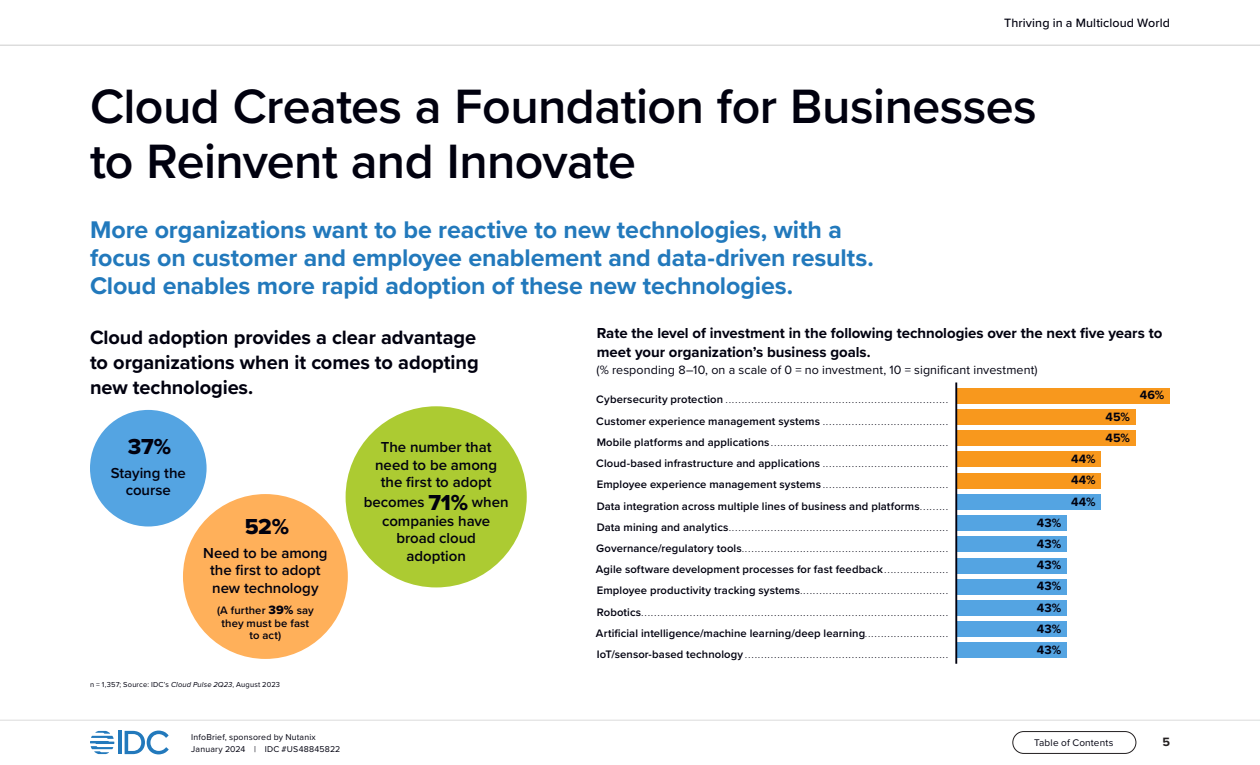
<style>
.page{position:relative;width:1260px;height:765px;background:#fff}
.page>*{position:absolute;margin:0;border:0;box-sizing:border-box;transform-origin:0 0}
.t1{font:600 50px/55px "Proxima Nova";letter-spacing:-.01em;color:#01010f}
.P___Subtitle_text_Bold_20pt{font:700 25px/28.1px "Proxima Nova";letter-spacing:-.005em;color:#2279bc}
.Figure___Value_16pt__C{font:22.5px "Proxima Nova Extrabld";color:#01010f}
.P___Subtitle_text_Medium_16pt{font:700 20px/25px "Proxima Nova";letter-spacing:-.005em;color:#01010f}
.P___Regular_12_16{font:600 15px/17.5px "Proxima Nova";color:#01010f;text-align:center}
.Figure___Heading_12pt__L{font:700 15px/18.8px "Proxima Nova";letter-spacing:-.005em;color:#01010f}
.Figure___Data_reference{font:12.5px "Proxima Nova";letter-spacing:.005em;color:#01010f}
.Figure___Value_10pt__R{font:700 12.5px "Proxima Nova";letter-spacing:.01em;color:#01010f}
.t2{font:500 12.5px "Proxima Nova";letter-spacing:.005em;color:#01010f}
.t3{font:700 12.5px "Proxima Nova";color:#231f20}
.Figure___Data_label_10pt__L{font:600 11.25px "Proxima Nova";letter-spacing:.01em;color:#01010f}
.P___Regular_12_16-2{font:600 11.25px/12.5px "Proxima Nova";letter-spacing:.01em;color:#01010f;text-align:center}
.t4{font:10px "Proxima Nova";letter-spacing:.015em;color:#01010f}
.t5{font:8.75px/12.5px "Proxima Nova";letter-spacing:.02em;color:#01010f}
.Figure___Data_label_10pt__L-2{font:600 7.5px "Proxima Nova";color:#01010f}
.Notes_and_sources__C{font:7.5px "Proxima Nova";letter-spacing:.025em;color:#01010f}
.s1{font-size:11.25px}
.s2{font-family:"Proxima Nova Extrabld";font-weight:400;font-size:12.5px}
.s3{font-style:italic}
.s4{font-family:"Proxima Nova Extrabld";font-weight:400;font-size:22.5px}
.s5{font-size:7.5px}
</style>
<div class="page">
<hr style="left:0;top:720px;width:1260px;height:1px;background:#dbdbdb">
<hr style="left:118px;top:731px;width:4px;height:23px;background:#2279bc">
<svg style="left:125px;top:731px;width:44px;height:23px"></svg>
<svg style="left:90px;top:731px;width:24px;height:23px"></svg>
<div style="left:1013px;top:731px;width:123px;height:23px;border:1px solid #231f20;border-radius:11px"></div>
<hr style="left:0;top:45px;width:1260px;height:1px;background:#ccc">
<div style="left:90px;top:410px;width:117px;height:117px;background:#54a4e2;border-radius:50%"></div>
<div style="left:183px;top:494px;width:165px;height:165px;background:#ffb05a;border-radius:50%"></div>
<div style="left:346px;top:406px;width:181px;height:181px;background:#accb32;border-radius:50%"></div>
<div style="left:957px;top:388px;width:213px;height:15px;background:#f8981d"></div>
<div style="left:957px;top:409px;width:179px;height:16px;background:#f8981d"></div>
<div style="left:957px;top:431px;width:179px;height:15px;background:#f8981d"></div>
<div style="left:957px;top:452px;width:144px;height:15px;background:#f8981d"></div>
<div style="left:957px;top:473px;width:144px;height:15px;background:#f8981d"></div>
<div style="left:957px;top:494px;width:144px;height:16px;background:#54a4e2"></div>
<div style="left:957px;top:515px;width:110px;height:16px;background:#54a4e2"></div>
<div style="left:957px;top:537px;width:110px;height:15px;background:#54a4e2"></div>
<div style="left:957px;top:558px;width:110px;height:15px;background:#54a4e2"></div>
<div style="left:957px;top:579px;width:110px;height:15px;background:#54a4e2"></div>
<div style="left:957px;top:600px;width:110px;height:16px;background:#54a4e2"></div>
<div style="left:957px;top:622px;width:110px;height:15px;background:#54a4e2"></div>
<div style="left:957px;top:643px;width:110px;height:15px;background:#54a4e2"></div>
<hr style="left:955px;top:382px;width:2px;height:282px;background:#01010f">
<h3 class="t2" style="left:1004px;top:13px;width:167px">Thriving in a Multicloud World</h3>
<h2 class="t1" style="left:90px;top:78px;width:948px">Cloud Creates a Foundation for Businesses to Reinvent and Innovate</h2>
<p class="P___Subtitle_text_Bold_20pt" style="left:90px;top:215px;width:785px">More organizations want to be reactive to new technologies, with a focus on customer and employee enablement and data-driven results.<br>Cloud enables more rapid adoption of these new technologies.</p>
<p class="Figure___Heading_12pt__L" style="left:597px;top:323px;width:567px">Rate the level of investment in the following technologies over the next five years to meet your organization’s business goals.</p>
<p class="Figure___Data_reference" style="left:597px;top:361px;width:443px">(% responding 8–10, on a scale of 0 = no investment, 10 = significant investment)</p>
<p class="Figure___Data_label_10pt__L-2" style="left:596px;top:395px;width:131px"><span class="s1">Cybersecurity protection</span>......................................................................</p>
<p class="P___Subtitle_text_Medium_16pt" style="left:90px;top:324px;width:390px">Cloud adoption provides a clear advantage to organizations when it comes to adopting new technologies.</p>
<p class="Figure___Value_10pt__R" style="left:1140px;top:386px;width:26px">46%</p>
<p class="Figure___Value_16pt__C" style="left:128px;top:430px;width:45px">37%</p>
<p class="P___Regular_12_16" style="left:111px;top:463px;width:77px">Staying the course</p>
<p class="Figure___Value_16pt__C" style="left:245px;top:510px;width:46px">52%</p>
<p class="P___Regular_12_16" style="left:203px;top:543px;width:126px">Need to be among the first to adopt new technology</p>
<p class="P___Regular_12_16-2" style="left:217px;top:604px;width:98px">(A further <span class="s2">39%</span> say they must be fast to act)</p>
<p class="Notes_and_sources__C" style="left:90px;top:679px;width:191px">n = 1,357; Source: IDC’s <span class="s3">Cloud Pulse 2Q23</span>, August 2023</p>
<p class="P___Regular_12_16" style="left:375px;top:438px;width:123px">The number that need to be among the first to adopt</p>
<p class="P___Regular_12_16" style="left:364px;top:493px;width:146px;line-height:17.9px">becomes <span class="s4">71%</span> when companies have broad cloud<br>adoption</p>
<p class="Figure___Data_label_10pt__L-2" style="left:596px;top:417px;width:228px"><span class="s1">Customer experience management systems</span> ........................................</p>
<p class="Figure___Data_label_10pt__L-2" style="left:597px;top:438px;width:176px"><span class="s1">Mobile platforms and applications</span>........................................................</p>
<p class="Figure___Data_label_10pt__L" style="left:596px;top:455px;width:228px">Cloud-based infrastructure and applications<span class="s5">........................................</span></p>
<p class="Figure___Data_label_10pt__L-2" style="left:597px;top:480px;width:228px"><span class="s1">Employee experience management systems</span>........................................</p>
<p class="Figure___Data_label_10pt__L" style="left:597px;top:497px;width:326px">Data integration across multiple lines of business and platforms<span class="s5">..........</span></p>
<p class="Figure___Data_label_10pt__L-2" style="left:597px;top:523px;width:135px"><span class="s1">Data mining and analytics</span>.....................................................................</p>
<p class="Figure___Data_label_10pt__L-2" style="left:596px;top:544px;width:149px"><span class="s1">Governance/regulatory tools</span>.................................................................</p>
<p class="Figure___Data_label_10pt__L" style="left:596px;top:561px;width:290px">Agile software development processes for fast feedback<span class="s5">.....................</span></p>
<p class="Figure___Data_label_10pt__L-2" style="left:597px;top:586px;width:206px"><span class="s1">Employee productivity tracking systems</span>...............................................</p>
<p class="Figure___Data_label_10pt__L-2" style="left:597px;top:608px;width:48px"><span class="s1">Robotics</span>................................................................................................</p>
<p class="Figure___Data_label_10pt__L" style="left:596px;top:625px;width:354px">Artificial intelligence/machine learning/deep learning<span class="s5">. . . . . . . . . . . . . . . . . . . . . . . . . .</span></p>
<p class="Figure___Data_label_10pt__L-2" style="left:597px;top:650px;width:150px"><span class="s1">IoT/sensor-based technology</span>................................................................</p>
<p class="Figure___Value_10pt__R" style="left:1037px;top:513px;width:26px">43%</p>
<p class="Figure___Value_10pt__R" style="left:1037px;top:535px;width:26px">43%</p>
<p class="Figure___Value_10pt__R" style="left:1037px;top:556px;width:26px">43%</p>
<p class="Figure___Value_10pt__R" style="left:1037px;top:577px;width:26px">43%</p>
<p class="Figure___Value_10pt__R" style="left:1037px;top:598px;width:26px">43%</p>
<p class="Figure___Value_10pt__R" style="left:1037px;top:619px;width:26px">43%</p>
<p class="Figure___Value_10pt__R" style="left:1037px;top:641px;width:26px">43%</p>
<p class="Figure___Value_10pt__R" style="left:1071px;top:450px;width:26px">44%</p>
<p class="Figure___Value_10pt__R" style="left:1071px;top:471px;width:26px">44%</p>
<p class="Figure___Value_10pt__R" style="left:1071px;top:492px;width:26px">44%</p>
<p class="Figure___Value_10pt__R" style="left:1106px;top:407px;width:26px">45%</p>
<p class="Figure___Value_10pt__R" style="left:1106px;top:428px;width:26px">45%</p>
<p class="t5" style="left:191px;top:730px;width:151px">InfoBrief, sponsored by Nutanix<br>January 2024 | IDC #US48845822</p>
<h3 class="t4" style="left:1034px;top:735px;width:81px">Table of Contents</h3>
<h3 class="t3" style="left:1162px;top:733px;width:9px">5</h3>
</div>
